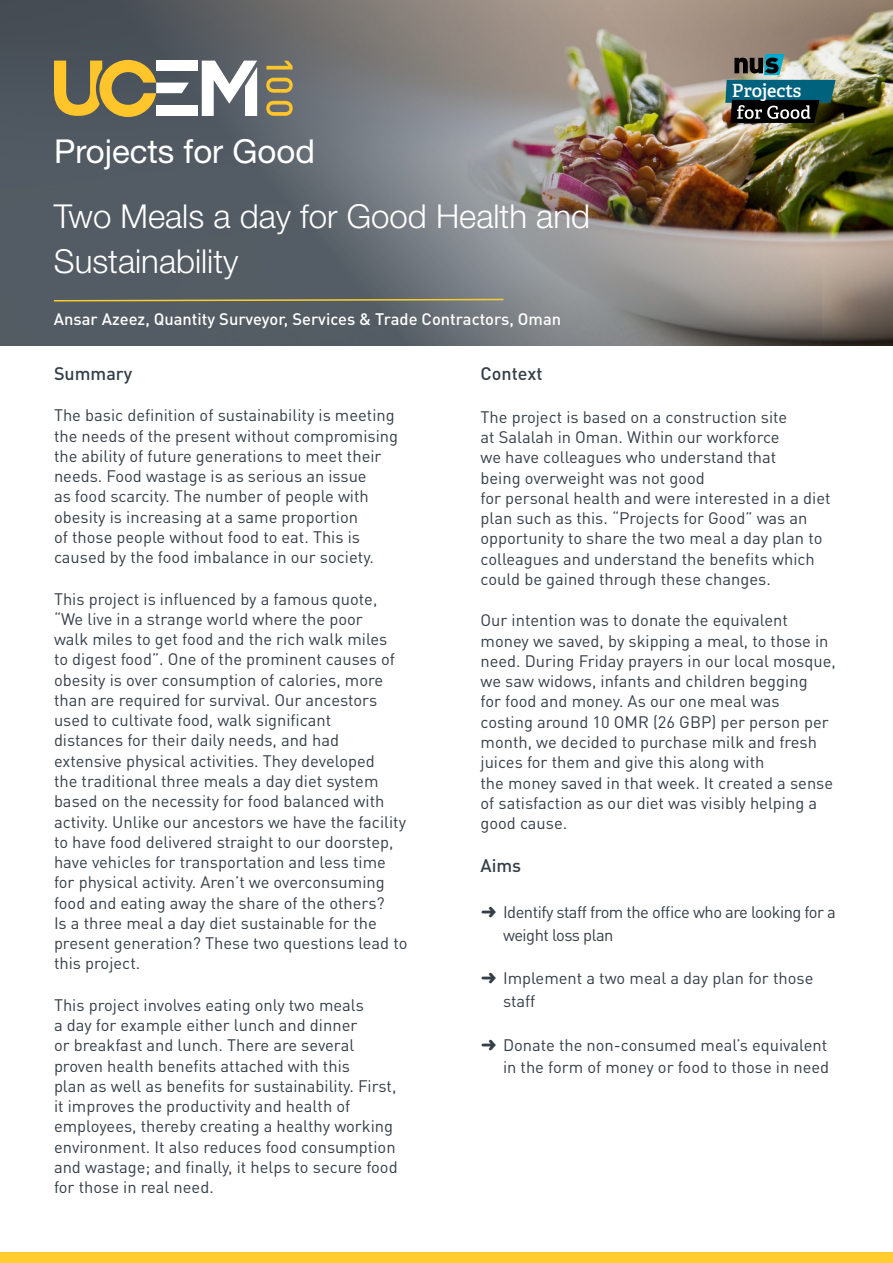
<style>
.page{position:relative;width:893px;height:1263px;background:#fff}
.page>*{position:absolute;margin:0;border:0;box-sizing:border-box;transform-origin:0 0}
.t1{font:300 33px/45px "Helvetica Neue LT Pro";color:#fff}
.t2{font:33px "Helvetica Neue LT Pro";color:#fff}
.t3{font:600 18.15px "Adelle";letter-spacing:-.005em;color:#fff}
.title_2{font:500 18px "DINOT";color:#343e48}
.Paragraph{font:16.5px/20.2px "DINOT";color:#343e48}
.Bullets{font:16.5px/22.5px "DINOT";color:#343e48}
.Bullets-2{font:16.5px/22.5px "DINOT";letter-spacing:-.03em;color:#343e48}
.t4{font:500 16.5px "DINOT";color:#fff}
.s1{font-family:"MS Gothic"}
</style>
<div class="page">
<img style="left:821px;top:0;width:72px;height:345px">
<img style="left:0;top:0;width:821px;height:345px">
<div style="left:0;top:1253px;width:893px;height:10px;background:#ffce2e"></div>
<img style="left:725px;top:54px;width:111px;height:69px">
<svg style="left:202px;top:61px;width:55px;height:55px"></svg>
<div style="left:156px;top:61px;width:42px;height:10px;background:#fff"></div>
<svg style="left:54px;top:60px;width:135px;height:57px;background:#a39058"></svg>
<div style="left:156px;top:105px;width:42px;height:11px;background:#fff"></div>
<svg style="left:266px;top:61px;width:26px;height:9px"></svg>
<svg style="left:266px;top:78px;width:27px;height:15px"></svg>
<svg style="left:266px;top:101px;width:27px;height:15px"></svg>
<svg style="left:52px;top:298px;width:453px;height:4px;background:#978a53"></svg>
<p class="t2" style="left:54px;top:131px;width:262px">Projects for Good</p>
<p class="t1" style="left:54px;top:193px;width:538px">Two Meals a day for Good Health and<br>Sustainability</p>
<p class="t4" style="left:54px;top:308px;width:509px">Ansar Azeez, Quantity Surveyor, Services &amp; Trade Contractors, Oman</p>
<p class="t3" style="left:732px;top:79px;width:71px">Projects</p>
<p class="title_2" style="left:54px;top:361px;width:80px">Summary</p>
<p class="Paragraph" style="left:54px;top:405px;width:346px">The basic definition of sustainability is meeting the needs of the present without compromising the ability of future generations to meet their needs. Food wastage is as serious an issue<br>as food scarcity. The number of people with obesity is increasing at a same proportion<br>of those people without food to eat. This is caused by the food imbalance in our society.</p>
<p class="Paragraph" style="left:54px;top:588px;width:355px">This project is influenced by a famous quote, “We live in a strange world where the poor<br>walk miles to get food and the rich walk miles<br>to digest food”. One of the prominent causes of obesity is over consumption of calories, more than are required for survival. Our ancestors used to cultivate food, walk significant<br>distances for their daily needs, and had extensive physical activities. They developed<br>the traditional three meals a day diet system based on the necessity for food balanced with activity. Unlike our ancestors we have the facility to have food delivered straight to our doorstep, have vehicles for transportation and less time for physical activity. Aren’t we overconsuming food and eating away the share of the others?<br>Is a three meal a day diet sustainable for the present generation? These two questions lead to this project.</p>
<p class="Paragraph" style="left:54px;top:994px;width:345px">This project involves eating only two meals<br>a day for example either lunch and dinner<br>or breakfast and lunch. There are several proven health benefits attached with this<br>plan as well as benefits for sustainability. First, it improves the productivity and health of employees, thereby creating a healthy working environment. It also reduces food consumption and wastage; and finally, it helps to secure food for those in real need.</p>
<p class="title_2" style="left:480px;top:361px;width:64px">Context</p>
<p class="Paragraph" style="left:480px;top:406px;width:352px">The project is based on a construction site<br>at Salalah in Oman. Within our workforce<br>we have colleagues who understand that<br>being overweight was not good<br>for personal health and were interested in a diet plan such as this. “Projects for Good” was an opportunity to share the two meal a day plan to colleagues and understand the benefits which could be gained through these changes.</p>
<p class="Paragraph" style="left:480px;top:610px;width:357px">Our intention was to donate the equivalent money we saved, by skipping a meal, to those in need. During Friday prayers in our local mosque, we saw widows, infants and children begging<br>for food and money. As our one meal was costing around 10 OMR (26 GBP) per person per month, we decided to purchase milk and fresh juices for them and give this along with<br>the money saved in that week. It created a sense of satisfaction as our diet was visibly helping a good cause.</p>
<p class="title_2" style="left:480px;top:853px;width:42px">Aims</p>
<p class="Bullets-2" style="left:503px;top:900px;width:334px;text-indent:-22px"><span class="s1">➜</span> Identify staff from the office who are looking for a weight loss plan</p>
<p class="Bullets" style="left:503px;top:966px;width:312px;text-indent:-22px"><span class="s1">➜</span> Implement a two meal a day plan for those staff</p>
<p class="Bullets" style="left:480px;top:1033px;width:350px;text-align:right"><span class="s1">➜</span> Donate the non-consumed meal’s equivalent in the form of money or food to those in need</p>
</div>
